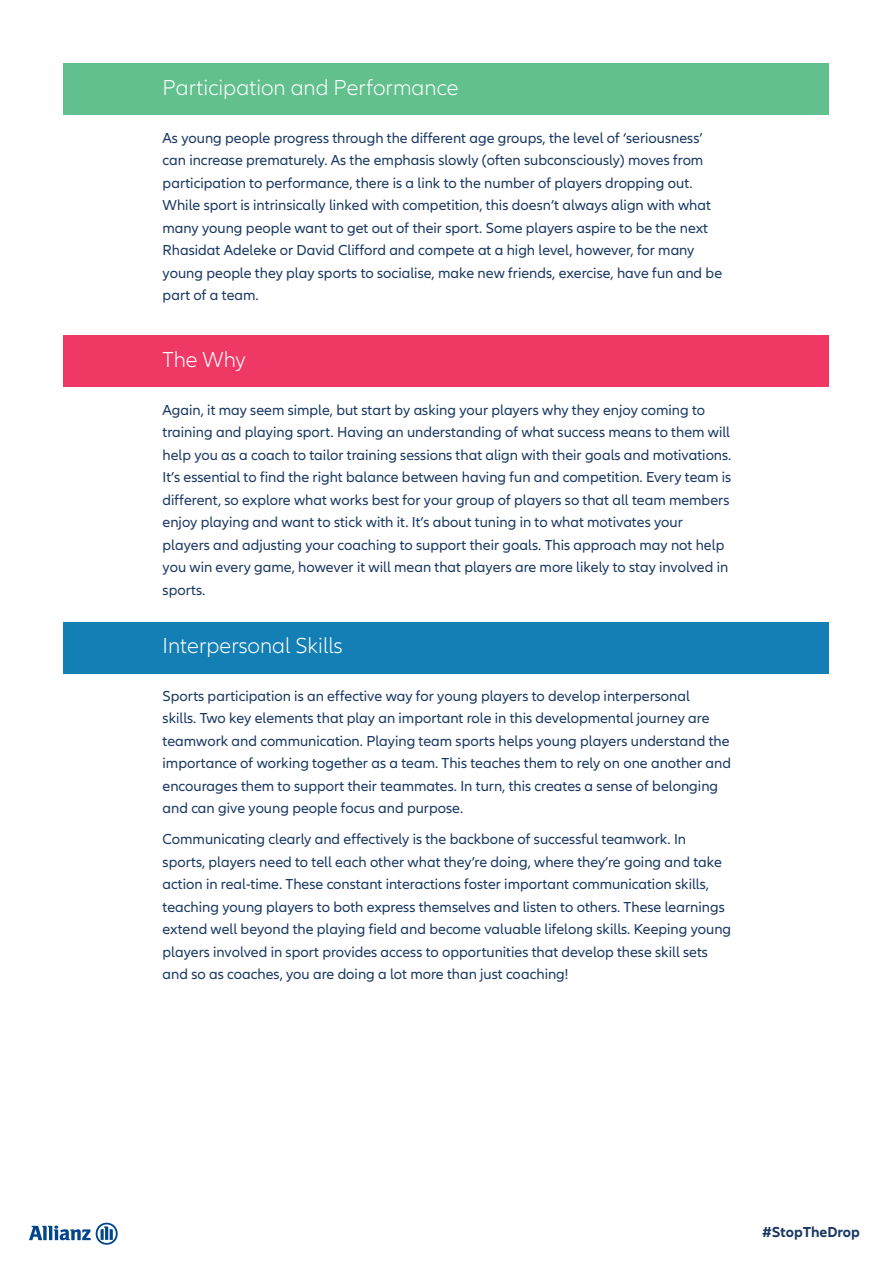
<style>
.page{position:relative;width:893px;height:1263px;background:#fff}
.page>*{position:absolute;margin:0;border:0;box-sizing:border-box;transform-origin:0 0}
.t1{font:300 22.5px "Allianz Neo";color:#fff}
.t2{font:15px/22.5px "Allianz Neo";color:#1a3862}
.t3{font:700 15px "Allianz Neo";color:#1a3862}
</style>
<div class="page">
<svg style="left:29px;top:1223px;width:89px;height:22px"></svg>
<div style="left:64px;top:336px;width:765px;height:51px;background:#ef3864"></div>
<div style="left:64px;top:622px;width:765px;height:51px;background:#147fb5"></div>
<div style="left:64px;top:64px;width:765px;height:51px;background:#61c08d"></div>
<h1 class="t1" style="left:163px;top:74px;width:297px">Participation and Performance</h1>
<p class="t2" style="left:163px;top:127px;width:561px">As young people progress through the different age groups, the level of ‘seriousness’ can increase prematurely. As the emphasis slowly (often subconsciously) moves from participation to performance, there is a link to the number of players dropping out.<br>While sport is intrinsically linked with competition, this doesn’t always align with what many young people want to get out of their sport. Some players aspire to be the next Rhasidat Adeleke or David Clifford and compete at a high level, however, for many young people they play sports to socialise, make new friends, exercise, have fun and be part of a team.</p>
<h1 class="t1" style="left:163px;top:346px;width:85px">The Why</h1>
<p class="t2" style="left:163px;top:399px;width:570px">Again, it may seem simple, but start by asking your players why they enjoy coming to training and playing sport. Having an understanding of what success means to them will help you as a coach to tailor training sessions that align with their goals and motivations.<br>It’s essential to find the right balance between having fun and competition. Every team is different, so explore what works best for your group of players so that all team members enjoy playing and want to stick with it. It’s about tuning in to what motivates your players and adjusting your coaching to support their goals. This approach may not help you win every game, however it will mean that players are more likely to stay involved in sports.</p>
<h1 class="t1" style="left:163px;top:632px;width:182px">Interpersonal Skills</h1>
<p class="t2" style="left:163px;top:685px;width:570px">Sports participation is an effective way for young players to develop interpersonal<br>skills. Two key elements that play an important role in this developmental journey are teamwork and communication. Playing team sports helps young players understand the importance of working together as a team. This teaches them to rely on one another and encourages them to support their teammates. In turn, this creates a sense of belonging and can give young people focus and purpose.</p>
<p class="t2" style="left:163px;top:828px;width:570px">Communicating clearly and effectively is the backbone of successful teamwork. In sports, players need to tell each other what they’re doing, where they’re going and take action in real-time. These constant interactions foster important communication skills, teaching young players to both express themselves and listen to others. These learnings extend well beyond the playing field and become valuable lifelong skills. Keeping young players involved in sport provides access to opportunities that develop these skill sets and so as coaches, you are doing a lot more than just coaching!</p>
<p class="t3" style="left:762px;top:1223px;width:99px">#StopTheDrop</p>
</div>
